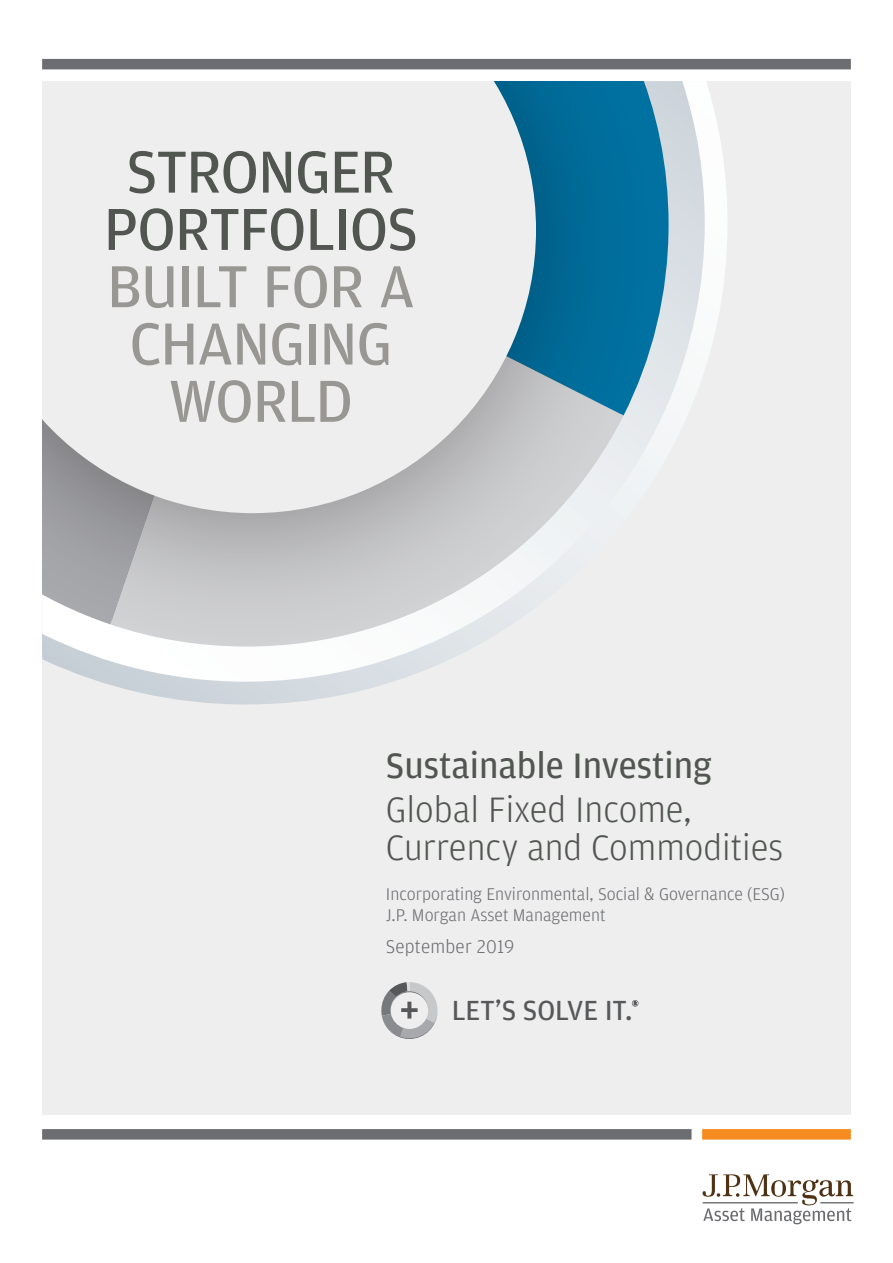
<style>
.page{position:relative;width:893px;height:1263px;background:#fff}
.page>*{position:absolute;margin:0;border:0;box-sizing:border-box;transform-origin:0 0}
.t1{font:62.85px/57.3px "Amplitude";letter-spacing:-.02em;color:#999793;text-align:center}
.t2{font:62.85px/57.3px "Amplitude";letter-spacing:-.015em;color:#525651;text-align:center}
.Sub_Title_of_Event{font:300 37.5px/37.5px "Amplitude";color:#525651}
.Sub_Title_of_Event-2{font:37.5px "Amplitude";color:#525651}
.t3{font:29.4px "Amplitude";letter-spacing:-.01em;color:#57585a}
.Cover_Subhead{font:300 19.5px "Amplitude";letter-spacing:.01em;color:#6c6d70}
.Cover_Subhead-2{font:300 18px/21px "Amplitude";color:#6c6d70}
</style>
<div class="page">
<div style="left:42px;top:59px;width:809px;height:10px;background:#6c6d70"></div>
<div style="left:42px;top:1129px;width:650px;height:10px;background:#6c6d70"></div>
<div style="left:702px;top:1129px;width:149px;height:10px;background:#f68b1f"></div>
<hr style="left:820px;top:1202px;width:34px;height:1px;background:#6c6d70">
<svg style="left:702px;top:1174px;width:151px;height:50px"></svg>
<div style="left:42px;top:81px;width:809px;height:1033px;background:#eeeeef"></div>
<svg style="left:101px;top:81px;width:626px;height:623px"></svg>
<svg style="left:42px;top:81px;width:663px;height:601px"></svg>
<svg style="left:648px;top:81px;width:21px;height:335px"></svg>
<svg style="left:42px;top:81px;width:606px;height:561px"></svg>
<svg style="left:42px;top:81px;width:494px;height:432px"></svg>
<svg style="left:381px;top:982px;width:56px;height:57px"></svg>
<svg style="left:632px;top:1000px;width:6px;height:6px"></svg>
<h1 class="t2" style="left:104px;top:141px;width:316px">STRONGER<br>PORTFOLIOS</h1>
<h1 class="t1" style="left:107px;top:256px;width:309px">BUILT FOR A<br>CHANGING<br>WORLD</h1>
<p class="Sub_Title_of_Event-2" style="left:386px;top:742px;width:327px">Sustainable Investing</p>
<p class="Sub_Title_of_Event" style="left:386px;top:790px;width:399px">Global Fixed Income,<br>Currency and Commodities</p>
<p class="Cover_Subhead-2" style="left:386px;top:883px;width:401px">Incorporating Environmental, Social &amp; Governance (ESG)<br>J.P. Morgan Asset Management</p>
<p class="Cover_Subhead" style="left:386px;top:935px;width:130px">September 2019</p>
<p class="t3" style="left:452px;top:991px;width:182px">LET’S SOLVE IT.</p>
</div>
